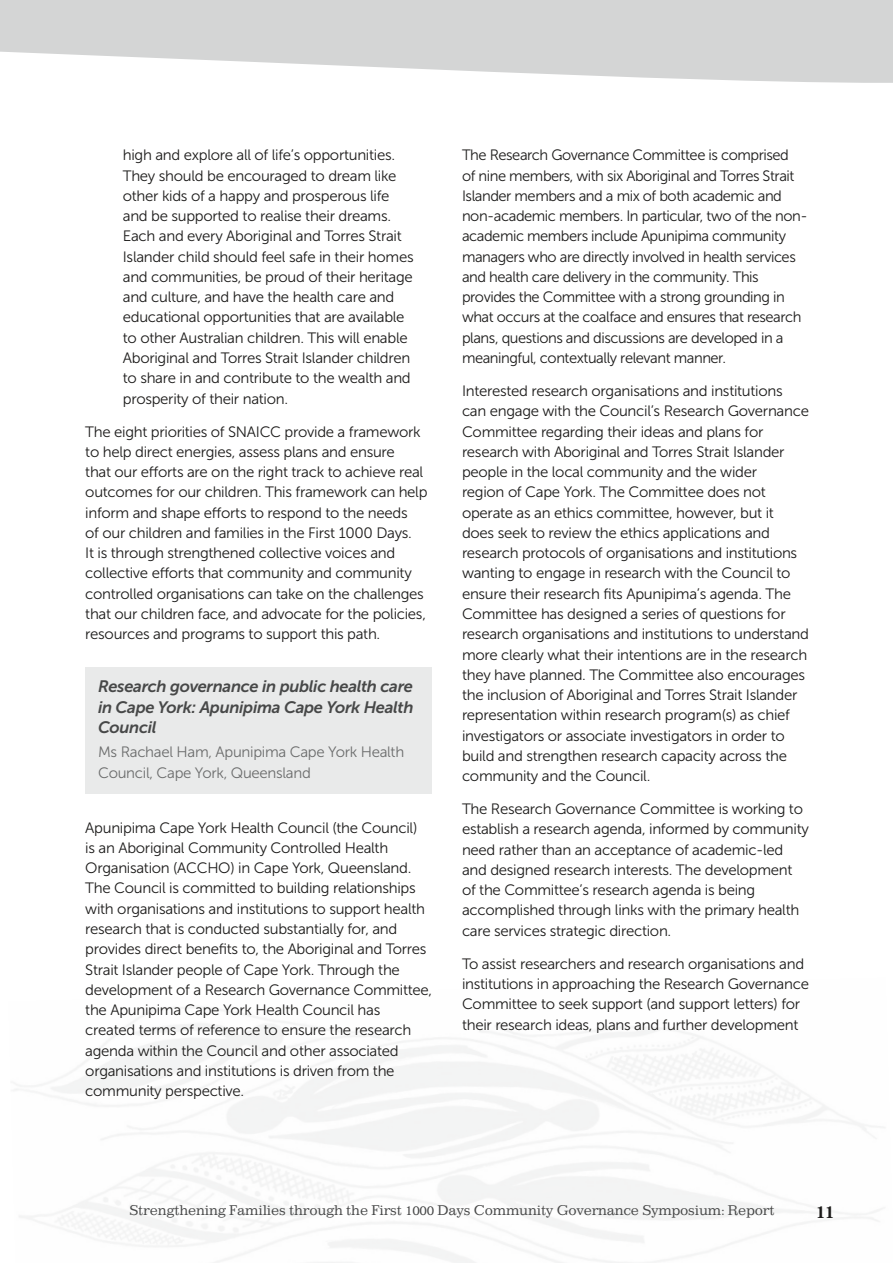
<style>
.page{position:relative;width:893px;height:1263px;background:#fff}
.page>*{position:absolute;margin:0;border:0;box-sizing:border-box;transform-origin:0 0}
.t1{font:700 18px "Impressum";color:#1c1b1a}
.t2{font:italic 16.5px/20.2px "Museo Sans 700";letter-spacing:-.02em;color:#474848;text-align:justify}
.t3{font:15px/20.2px "Museo Sans 300";letter-spacing:-.02em;color:#1c1b1a}
.t4{font:15px/20.2px "Museo Sans 300";letter-spacing:-.02em;color:#6b6c6c}
.t5{font:13.5px "Impressum";letter-spacing:-.02em;color:#474848}
</style>
<div class="page">
<svg style="left:0;top:0;width:892px;height:83px;fill:#d4d5d5"></svg>
<div style="left:85px;top:667px;width:347px;height:126px;background:#e9eaea"></div>
<p class="t3" style="left:123px;top:145px;width:292px">high and explore all of life’s opportunities.<br>They should be encouraged to dream like other kids of a happy and prosperous life and be supported to realise their dreams.<br>Each and every Aboriginal and Torres Strait Islander child should feel safe in their homes and communities, be proud of their heritage and culture, and have the health care and educational opportunities that are available to other Australian children. This will enable Aboriginal and Torres Strait Islander children to share in and contribute to the wealth and prosperity of their nation.</p>
<p class="t3" style="left:85px;top:421px;width:343px">The eight priorities of SNAICC provide a framework to help direct energies, assess plans and ensure<br>that our efforts are on the right track to achieve real outcomes for our children. This framework can help inform and shape efforts to respond to the needs<br>of our children and families in the First 1000 Days.<br>It is through strengthened collective voices and collective efforts that community and community controlled organisations can take on the challenges that our children face, and advocate for the policies, resources and programs to support this path.</p>
<p class="t2" style="left:98px;top:676px;width:317px">Research governance in public health care in Cape York: Apunipima Cape York Health Council</p>
<p class="t4" style="left:98px;top:742px;width:307px">Ms Rachael Ham, Apunipima Cape York Health<br>Council, Cape York, Queensland</p>
<p class="t3" style="left:85px;top:817px;width:348px">Apunipima Cape York Health Council (the Council)<br>is an Aboriginal Community Controlled Health Organisation (ACCHO) in Cape York, Queensland.<br>The Council is committed to building relationships with organisations and institutions to support health research that is conducted substantially for, and provides direct benefits to, the Aboriginal and Torres Strait Islander people of Cape York. Through the development of a Research Governance Committee, the Apunipima Cape York Health Council has created terms of reference to ensure the research agenda within the Council and other associated organisations and institutions is driven from the community perspective.</p>
<p class="t3" style="left:462px;top:145px;width:347px">The Research Governance Committee is comprised<br>of nine members, with six Aboriginal and Torres Strait Islander members and a mix of both academic and non-academic members. In particular, two of the non&shy;academic members include Apunipima community managers who are directly involved in health services and health care delivery in the community. This provides the Committee with a strong grounding in what occurs at the coalface and ensures that research plans, questions and discussions are developed in a meaningful, contextually relevant manner.</p>
<p class="t3" style="left:462px;top:381px;width:348px">Interested research organisations and institutions can engage with the Council’s Research Governance Committee regarding their ideas and plans for research with Aboriginal and Torres Strait Islander people in the local community and the wider<br>region of Cape York. The Committee does not operate as an ethics committee, however, but it does seek to review the ethics applications and research protocols of organisations and institutions wanting to engage in research with the Council to ensure their research fits Apunipima’s agenda. The Committee has designed a series of questions for research organisations and institutions to understand more clearly what their intentions are in the research they have planned. The Committee also encourages the inclusion of Aboriginal and Torres Strait Islander representation within research program(s) as chief investigators or associate investigators in order to build and strengthen research capacity across the community and the Council.</p>
<p class="t3" style="left:462px;top:798px;width:348px">The Research Governance Committee is working to establish a research agenda, informed by community need rather than an acceptance of academic-led and designed research interests. The development of the Committee’s research agenda is being accomplished through links with the primary health care services strategic direction.</p>
<p class="t3" style="left:462px;top:953px;width:348px">To assist researchers and research organisations and institutions in approaching the Research Governance Committee to seek support (and support letters) for their research ideas, plans and further development</p>
<p class="t5" style="left:129px;top:1201px;width:646px">Strengthening Families through the First 1000 Days Community Governance Symposium: Report</p>
<p class="t1" style="left:814px;top:1200px;width:21px">11</p>
</div>
